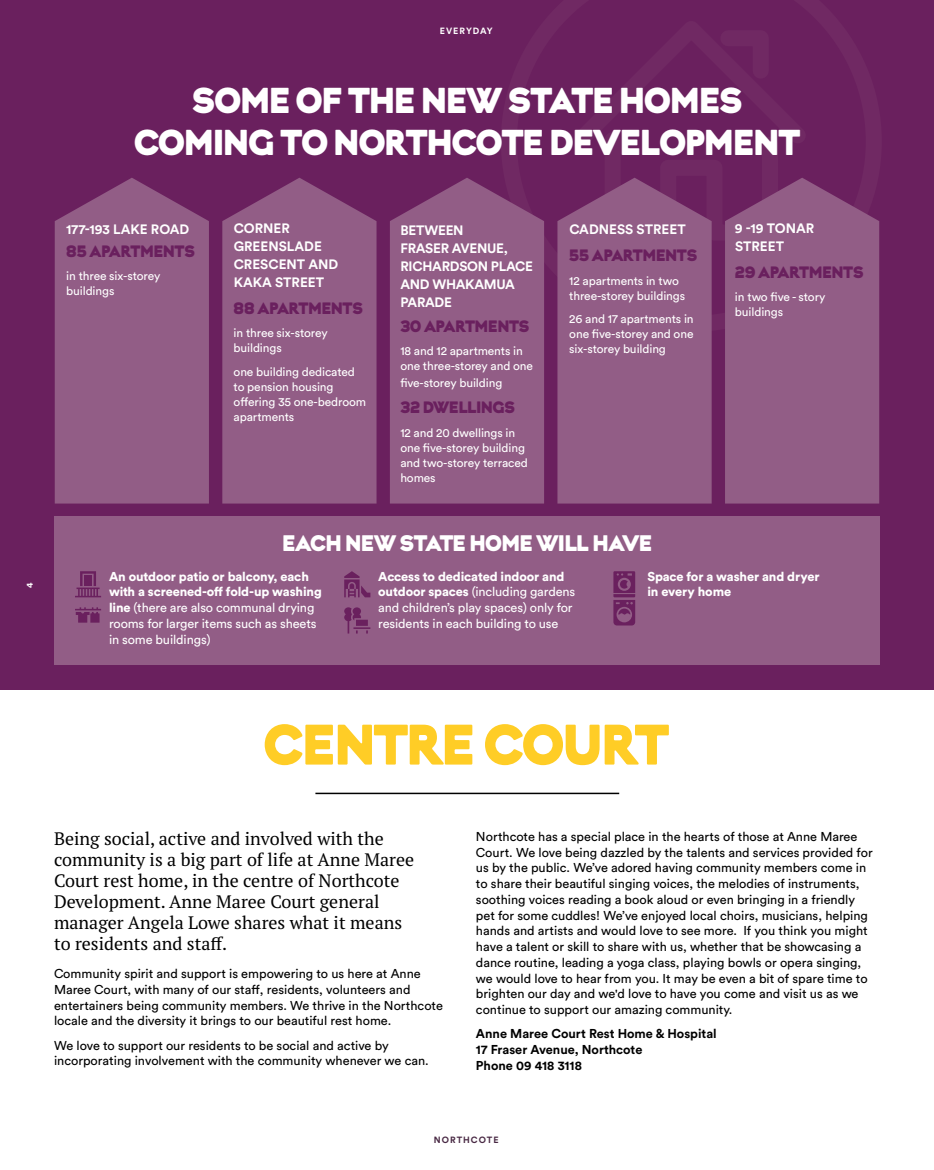
<style>
.page{position:relative;width:934px;height:1170px;background:#fff}
.page>*{position:absolute;margin:0;border:0;box-sizing:border-box;transform-origin:0 0}
.t1{font:57px "Krana Fat B";letter-spacing:-.01em;color:#ffcd26}
.t2{font:36px/42px "Krana Fat B";letter-spacing:-.005em;color:#fff;text-align:center}
.t3{font:22.5px "Krana Fat B";letter-spacing:-.005em;color:#fff}
.t4{font:18px/21px "PT Serif Pro";color:#000}
.t5{font:16.5px "Krana Fat B";letter-spacing:-.01em;color:#6a205e}
.t6{font:700 13.5px/18px "Circular Std";color:#fff}
.t7{font:700 13.5px/18px "Circular Std";letter-spacing:-.02em;color:#fff}
.t8{font:12.75px/15.8px "Circular Std";color:#000}
.t9{font:12.75px/15.8px "Circular Std";letter-spacing:-.01em;color:#fff}
.t10{font:700 12.75px/15.8px "Circular Std";color:#000}
.t11{font:900 12.75px/15.8px "Circular Std";letter-spacing:-.01em;color:#fff}
.t12{font:12px/15px "Circular Std";letter-spacing:-.01em;color:#fff}
.t13{font:700 9px "Circular Std";letter-spacing:.11em;color:#482843}
.t14{font:700 9px "Circular Std";letter-spacing:.11em;color:#fff}
.s1{font-weight:900}
</style>
<div class="page">
<div style="left:0;top:0;width:934px;height:690px;background:#6a205e"></div>
<div style="left:54px;top:516px;width:825px;height:148px;background:#925d86"></div>
<hr style="left:315px;top:792px;width:304px;height:2px;background:#000">
<div style="left:55px;top:178px;width:154px;height:325px;background:#925d86"></div>
<div style="left:390px;top:178px;width:154px;height:325px;background:#925d86"></div>
<svg style="left:222px;top:178px;width:154px;height:325px;background:#8f5883"></svg>
<svg style="left:557px;top:178px;width:155px;height:325px;background:#8f5883"></svg>
<div style="left:725px;top:178px;width:154px;height:325px;background:#925d86"></div>
<svg style="left:75px;top:571px;width:26px;height:26px"></svg>
<svg style="left:75px;top:607px;width:26px;height:15px"></svg>
<svg style="left:344px;top:571px;width:26px;height:26px"></svg>
<svg style="left:344px;top:607px;width:26px;height:26px"></svg>
<svg style="left:613px;top:571px;width:22px;height:54px"></svg>
<p class="t14" style="left:440px;top:25px;width:54px">EVERYDAY</p>
<h2 class="t2" style="left:134px;top:80px;width:667px">SOME OF THE NEW STATE HOMES<br>COMING TO NORTHCOTE DEVELOPMENT</h2>
<p class="t6" style="left:66px;top:220px;width:125px">177-193 LAKE ROAD</p>
<p class="t5" style="left:66px;top:240px;width:130px">85 APARTMENTS</p>
<p class="t12" style="left:66px;top:268px;width:96px">in three six-storey buildings</p>
<p class="t6" style="left:234px;top:219px;width:106px">CORNER<br>GREENSLADE<br>CRESCENT AND<br>KAKA STREET</p>
<p class="t5" style="left:234px;top:297px;width:131px">88 APARTMENTS</p>
<p class="t12" style="left:234px;top:325px;width:96px">in three six-storey buildings</p>
<p class="t12" style="left:234px;top:364px;width:134px">one building dedicated to pension housing offering 35 one-bedroom apartments</p>
<p class="t7" style="left:400px;top:220px;width:134px">BETWEEN<br>FRASER AVENUE,<br>RICHARDSON PLACE<br>AND WHAKAMUA<br>PARADE</p>
<p class="t5" style="left:400px;top:315px;width:131px">30 APARTMENTS</p>
<p class="t12" style="left:400px;top:343px;width:134px">18 and 12 apartments in one three-storey and one</p>
<p class="t12" style="left:400px;top:375px;width:103px">five-storey building</p>
<p class="t5" style="left:400px;top:397px;width:116px">32 DWELLINGS</p>
<p class="t12" style="left:400px;top:425px;width:129px">12 and 20 dwellings in one five-storey building and two-storey terraced homes</p>
<p class="t6" style="left:569px;top:220px;width:118px">CADNESS STREET</p>
<p class="t5" style="left:569px;top:244px;width:129px">55 APARTMENTS</p>
<p class="t12" style="left:569px;top:273px;width:117px">12 apartments in two three-storey buildings</p>
<p class="t12" style="left:569px;top:311px;width:126px;text-align:justify">26 and 17 apartments in one five-storey and one six-storey building</p>
<h3 class="t3" style="left:282px;top:528px;width:371px">EACH NEW STATE HOME WILL HAVE</h3>
<p class="t6" style="left:735px;top:219px;width:81px">9 -19 TONAR<br>STREET</p>
<p class="t5" style="left:735px;top:261px;width:130px">29 APARTMENTS</p>
<p class="t12" style="left:735px;top:289px;width:92px">in two five - story buildings</p>
<p class="t14" style="left:24px;top:588px;width:7px;rotate:-90deg">4</p>
<p class="t9" style="left:109px;top:568px;width:214px"><span class="s1">An outdoor patio or balcony, each with a screened-off fold-up washing line</span> (there are also communal drying rooms for larger items such as sheets in some buildings)</p>
<p class="t9" style="left:378px;top:568px;width:199px"><span class="s1">Access to dedicated indoor and outdoor spaces</span> (including gardens and children’s play spaces) only for residents in each building to use</p>
<p class="t11" style="left:647px;top:568px;width:174px">Space for a washer and dryer in every home</p>
<h1 class="t1" style="left:264px;top:707px;width:407px">CENTRE COURT</h1>
<h3 class="t4" style="left:54px;top:827px;width:362px">Being social, active and involved with the community is a big part of life at Anne Maree Court rest home, in the centre of Northcote Development. Anne Maree Court general manager Angela Lowe shares what it means to residents and staff.</h3>
<p class="t8" style="left:54px;top:965px;width:390px">Community spirit and support is empowering to us here at Anne Maree Court, with many of our staff, residents, volunteers and entertainers being community members. We thrive in the Northcote locale and the diversity it brings to our beautiful rest home.</p>
<p class="t8" style="left:54px;top:1037px;width:376px">We love to support our residents to be social and active by incorporating involvement with the community whenever we can.</p>
<p class="t8" style="left:476px;top:828px;width:398px">Northcote has a special place in the hearts of those at Anne Maree Court. We love being dazzled by the talents and services provided for us by the public. We’ve adored having community members come in to share their beautiful singing voices, the melodies of instruments, soothing voices reading a book aloud or even bringing in a friendly pet for some cuddles! We’ve enjoyed local choirs, musicians, helping hands and artists and would love to see more. If you think you might have a talent or skill to share with us, whether that be showcasing a dance routine, leading a yoga class, playing bowls or opera singing, we would love to hear from you. It may be even a bit of spare time to brighten our day and we'd love to have you come and visit us as we continue to support our amazing community.</p>
<p class="t10" style="left:476px;top:1026px;width:242px">Anne Maree Court Rest Home &amp; Hospital<br>17 Fraser Avenue, Northcote<br>Phone 09 418 3118</p>
<p class="t13" style="left:434px;top:1134px;width:66px">NORTHCOTE</p>
</div>
